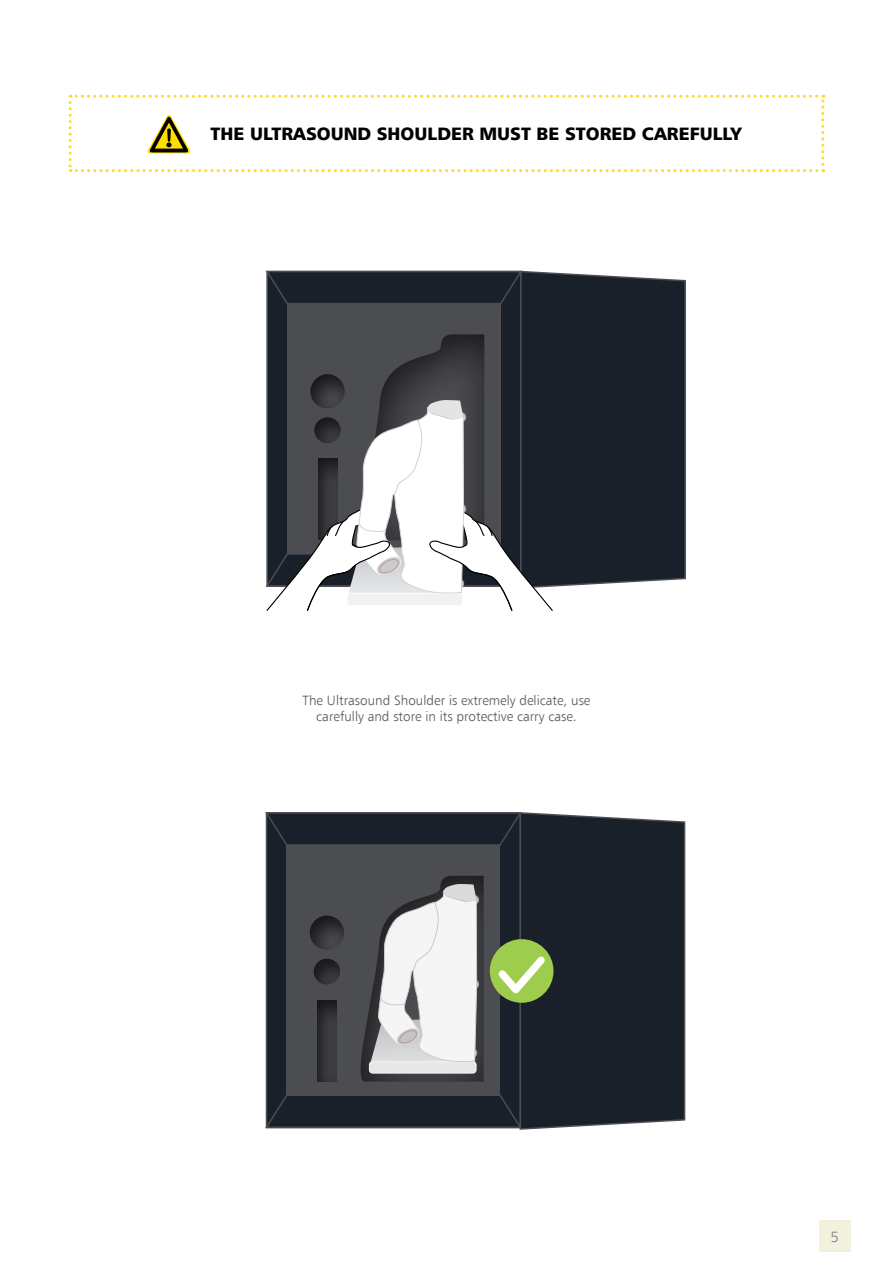
<style>
.page{position:relative;width:893px;height:1263px;background:#fff}
.page>*{position:absolute;margin:0;border:0;box-sizing:border-box;transform-origin:0 0}
.t1{font:900 18px "Humanist 777 BT";color:#000}
.t2{font:300 15px "Humanist 777 BT";color:#808285}
.t3{font:300 13.5px/16.5px "Humanist 777 BT";color:#58595b;text-align:center}
</style>
<div class="page">
<div style="left:819px;top:1220px;width:31px;height:32px;background:#f3f0dd"></div>
<svg style="left:69px;top:95px;width:755px;height:77px"></svg>
<div style="left:266px;top:812px;width:255px;height:316px;background:#19202a;border:2px solid #4c4d51"></div>
<div style="left:287px;top:845px;width:213px;height:250px;background:#4c4d51"></div>
<svg style="left:265px;top:812px;width:254px;height:34px"></svg>
<svg style="left:265px;top:1094px;width:254px;height:35px"></svg>
<div style="left:519px;top:812px;width:167px;height:318px;background:#19202a"></div>
<div style="left:302px;top:988px;width:47px;height:94px;background:#000;opacity:.75"></div>
<div style="left:295px;top:904px;width:61px;height:46px;background:#000;opacity:.75"></div>
<div style="left:300px;top:947px;width:54px;height:39px;background:#000;opacity:.75"></div>
<svg style="left:351px;top:875px;width:133px;height:206px"></svg>
<div style="left:287px;top:304px;width:214px;height:250px;background:#4c4d51"></div>
<svg style="left:266px;top:270px;width:253px;height:35px;background:#232932"></svg>
<div style="left:519px;top:270px;width:167px;height:317px;background:#19202a"></div>
<svg style="left:266px;top:333px;width:288px;height:278px"></svg>
<div style="left:490px;top:939px;width:63px;height:64px;background:#9ecc4c;border-radius:50%"></div>
<svg style="left:492px;top:950px;width:59px;height:51px"></svg>
<h1 class="t1" style="left:211px;top:122px;width:533px">THE ULTRASOUND SHOULDER MUST BE STORED CAREFULLY</h1>
<p class="t3" style="left:303px;top:691px;width:289px">The Ultrasound Shoulder is extremely delicate, use carefully and store in its protective carry case.</p>
<p class="t2" style="left:830px;top:1227px;width:10px">5</p>
</div>
